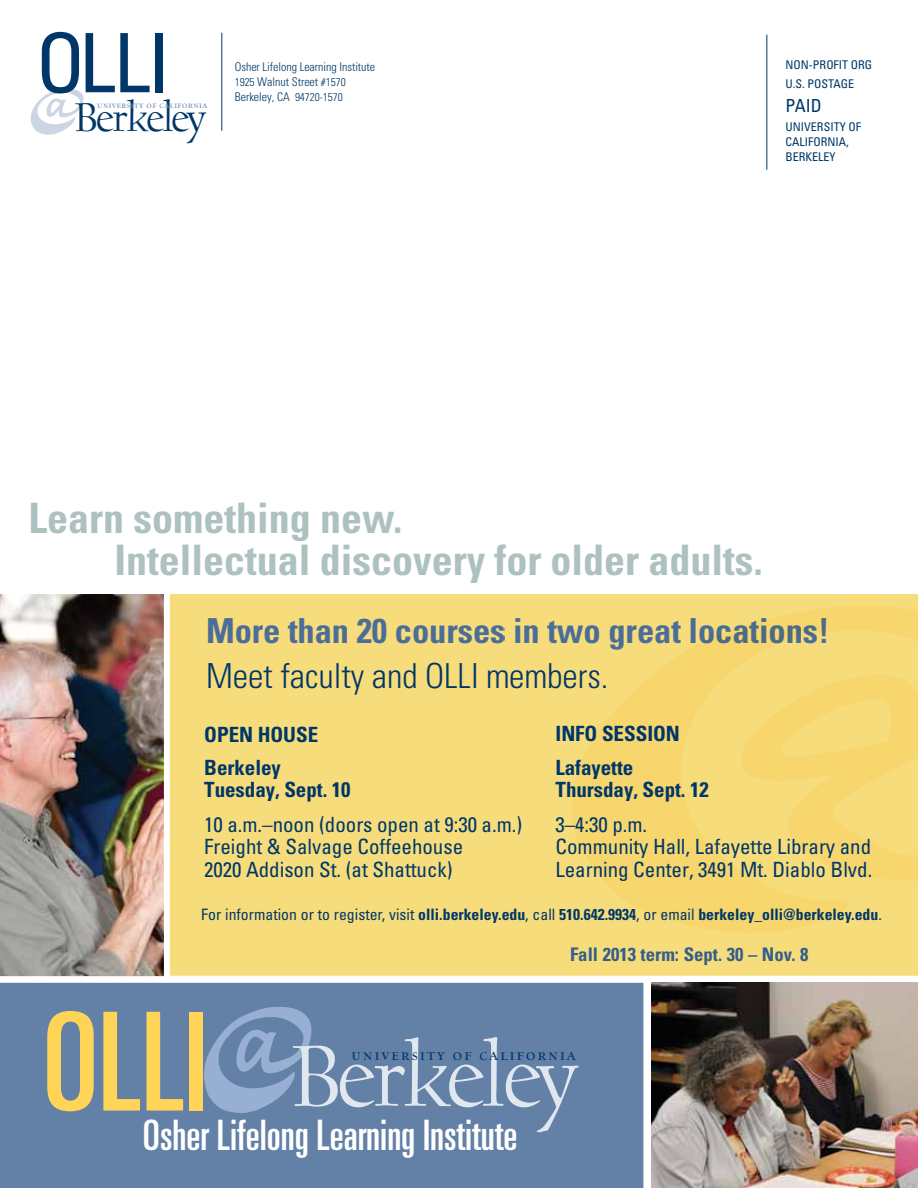
<style>
.page{position:relative;width:918px;height:1188px;background:#fff}
.page>*{position:absolute;margin:0;border:0;box-sizing:border-box;transform-origin:0 0}
.t1{font:98.55px "University OS";letter-spacing:-.04em;color:#e0e7ef}
.t2{font:condensed 81.9px "Univers";color:#003768}
.t3{font:ultra-condensed 73.5px "Univers";color:#ffd457}
.t4{font:45.75px "University OS";letter-spacing:-.04em;color:#003768}
.t5{font:ultra-condensed 43.2px "Univers";color:#fff}
.t6{font:700 condensed 42px/42.3px "Univers";color:#adc1c0}
.t7{font:ultra-condensed 42px "Univers";color:#fff}
.t8{font:700 condensed 34.5px "Univers";color:#4b6e99}
.t9{font:300 condensed 34.5px "Univers";color:#003768}
.t10{font:condensed 21px/22.5px "Univers";color:#003768}
.t11{font:700 condensed 21px/33.3px "Univers";color:#003768}
.t12{font:700 condensed 18.75px "Univers";color:#345e8b}
.t13{font:18.75px "University OSSC Demi";letter-spacing:.12em;color:#003768}
.t14{font:condensed 18px "Univers";color:#003768}
.t15{font:700 condensed 15.75px "Univers";color:#003768}
.t16{font:300 condensed 12px/15px "Univers";color:#003768}
.t17{font:condensed 12px/15px "Univers";color:#003768}
.t18{font:10.65px "University OSSC Demi";letter-spacing:.05em;color:#6f89af}
.s1{font-size:11.25px}
.s2{font-weight:400}
.s3{font-family:"Univers";font-stretch:ultra-condensed;font-size:136.8px;color:#ffd457}
</style>
<div class="page">
<img style="left:0;top:594px;width:164px;height:379px">
<div style="left:169px;top:594px;width:352px;height:379px;background:#f7dc7b"></div>
<svg style="left:521px;top:594px;width:397px;height:382px;background:#f7d976"></svg>
<hr style="left:767px;top:35px;width:1px;height:135px;background:#003768">
<svg style="left:0;top:973px;width:653px;height:215px;background:#6d88ab"></svg>
<svg style="left:204px;top:1007px;width:107px;height:106px;background:#7893b9"></svg>
<img style="left:651px;top:982px;width:267px;height:206px">
<svg style="left:31px;top:89px;width:52px;height:45px"></svg>
<hr style="left:221px;top:33px;width:1px;height:98px;background:#003768">
<h2 class="t2" style="left:35px;top:11px;width:121px">OLLI</h2>
<p class="t18" style="left:97px;top:100px;width:112px">university of california</p>
<h3 class="t4" style="left:75px;top:95px;width:133px">Berkeley</h3>
<p class="t16" style="left:235px;top:59px;width:142px">Osher Lifelong Learning Institute<br><span class="s1">1925</span> Walnut Street <span class="s1">#1570<br></span>Berkeley, CA <span class="s1">94720-1570</span></p>
<p class="t17" style="left:786px;top:54px;width:88px;line-height:19.2px">non-profit org u.s. postage</p>
<p class="t14" style="left:786px;top:94px;width:35px">paid</p>
<p class="t17" style="left:786px;top:119px;width:75px">university of california,<br>Berkeley</p>
<h3 class="t6" style="left:114px;top:496px;width:650px;text-indent:-86px">Learn something new.<br>Intellectual discovery for older adults.</h3>
<h3 class="t8" style="left:206px;top:610px;width:625px">More than 20 courses in two great locations!</h3>
<h3 class="t9" style="left:206px;top:655px;width:404px">Meet faculty and OLLI members.</h3>
<p class="t11" style="left:204px;top:717px;width:113px">OPEN HOUSE<br>Berkeley</p>
<p class="t11" style="left:204px;top:773px;width:148px">Tuesday, Sept. 10</p>
<p class="t10" style="left:204px;top:813px;width:320px">10 a.m.–noon (doors open at 9:30 a.m.)<br>Freight &amp; Salvage Coffeehouse<br>2020 Addison St. (at Shattuck)</p>
<p class="t11" style="left:556px;top:717px;width:126px">INFO SESSION<br>Lafayette</p>
<p class="t11" style="left:556px;top:773px;width:155px">Thursday, Sept. 12</p>
<p class="t10" style="left:556px;top:812px;width:318px">3–4:30 p.m.<br>Community Hall, Lafayette Library and<br>Learning Center, 3491 Mt. Diablo Blvd.</p>
<p class="t15" style="left:201px;top:905px;width:682px"><span class="s2">For information or to register, visit</span> olli.berkeley.edu<span class="s2">, call</span> 510.642.9934<span class="s2">, or email</span> berkeley_olli@berkeley.edu<span class="s2">.</span></p>
<p class="t12" style="left:570px;top:942px;width:240px">Fall 2013 term: Sept. 30 – Nov. 8</p>
<h1 class="t1" style="left:43px;top:1028px;width:537px"><span class="s3">OLLI</span> Berkeley</h1>
<p class="t13" style="left:352px;top:1045px;width:226px">university of california</p>
<h3 class="t3" style="left:55px;top:1086px;width:90px">OLLI</h3>
<h3 class="t7" style="left:143px;top:1111px;width:376px">Osher Lifelong Learning Institute</h3>
<h3 class="t5" style="left:154px;top:1118px;width:387px">Osher Lifelong Learning Institute</h3>
</div>
